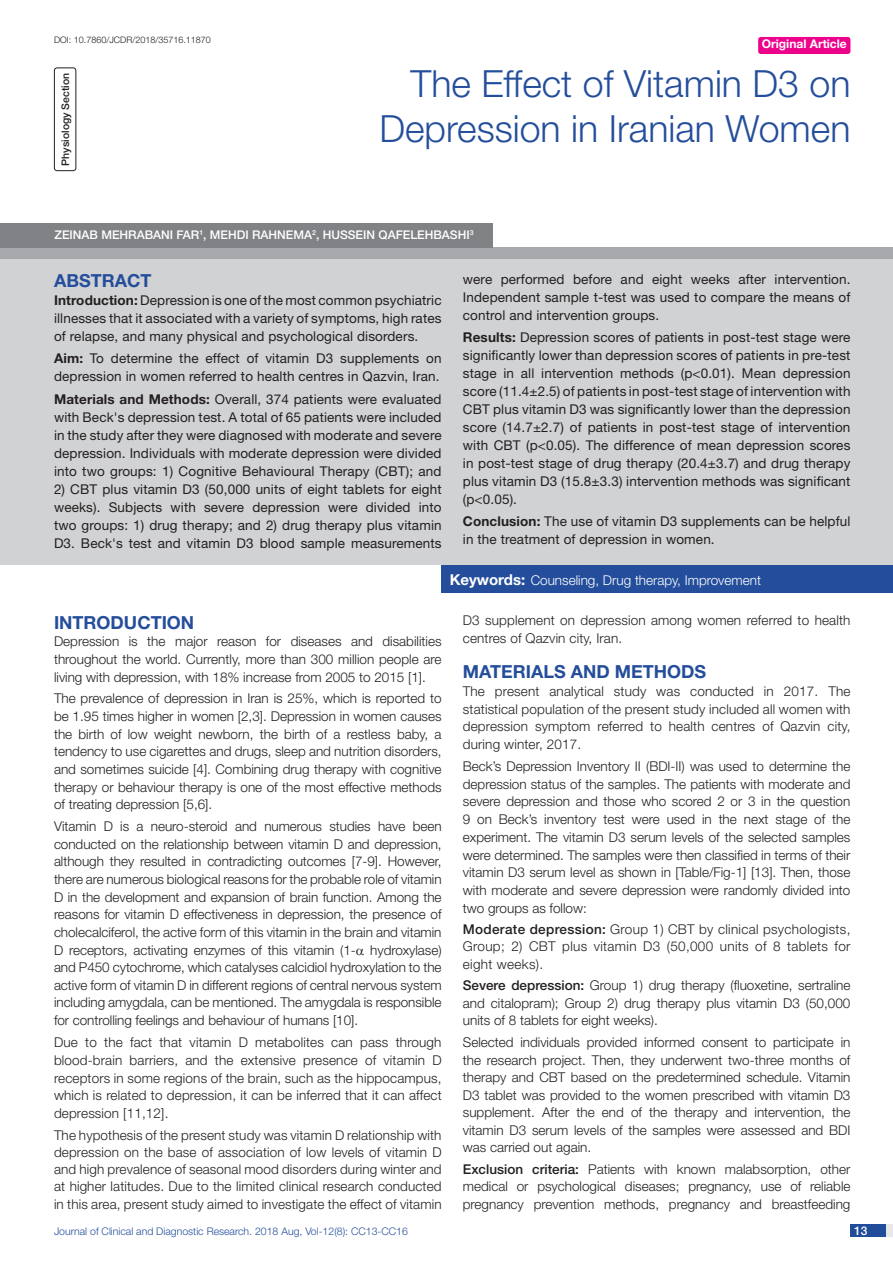
<style>
.page{position:relative;width:893px;height:1263px;background:#fff}
.page>*{position:absolute;margin:0;border:0;box-sizing:border-box;transform-origin:0 0}
.t1{font:300 37.5px/45px "Helvetica Neue";color:#244e9b;text-align:right}
.Heading{font:700 18px "Helvetica Neue";color:#244e9b}
.Abstract_head{font:700 18px "Helvetica Neue";color:#244e9b}
.Body_text{font:300 13.5px/17.7px "Helvetica Neue";color:#231f20;text-align:justify}
.Abstract_Text{font:13.5px/18px "Helvetica Neue";letter-spacing:.01em;color:#231f20;text-align:justify}
.Key_words{font:300 13.5px "Helvetica Neue";color:#fff}
.Author{font:500 12px "Helvetica Neue";color:#fff}
.t2{font:700 12px "Helvetica Neue";color:#fff}
.t3{font:300 10.5px "Helvetica Neue";color:#244e9b}
.section{font:500 10.5px "Helvetica Neue";color:#231f20}
.DOI{font:300 9px "Helvetica Neue";color:#231f20}
.s1{font-weight:700}
.s2{font-weight:700;font-size:15px}
.s3{font-weight:500}
</style>
<div class="page">
<div style="left:850px;top:1224px;width:43px;height:13px;background:#e6e7e9"></div>
<div style="left:850px;top:1224px;width:35px;height:13px;background:#214c99"></div>
<div style="left:758px;top:37px;width:92px;height:17px;background:#ed028c;border-radius:3px"></div>
<div style="left:54px;top:68px;width:22px;height:103px;border:1px solid #231f20;border-radius:3px"></div>
<div style="left:0;top:247px;width:893px;height:12px;background:#a8a9ad"></div>
<div style="left:0;top:223px;width:492px;height:24px;background:#808285"></div>
<div style="left:0;top:259px;width:893px;height:306px;background:#d1d2d4"></div>
<div style="left:442px;top:565px;width:451px;height:28px;background:#244e9b"></div>
<p class="DOI" style="left:54px;top:35px;width:158px">DOI: 10.7860/JCDR/2018/35716.11870</p>
<p class="t2" style="left:762px;top:37px;width:87px">Original Article</p>
<p class="section" style="left:59px;top:166px;width:94px;rotate:-90deg">Physiology Section</p>
<p class="t1" style="left:379px;top:60px;width:472px">The Effect of Vitamin D3 on<br>Depression in Iranian Women</p>
<p class="Author" style="left:54px;top:228px;width:295px">Zeinab Mehrabani Far<sup>1</sup>, Mehdi Rahnema<sup>2</sup>, Husse</p>
<p class="Author" style="left:363px;top:228px;width:112px">in Qafelehbashi<sup>3</sup></p>
<p class="Abstract_head" style="left:54px;top:270px;width:99px">ABSTRACT</p>
<p class="Abstract_Text" style="left:54px;top:291px;width:389px"><span class="s1">Introduction:</span> Depression is one of the most common psychiatric illnesses that it associated with a variety of symptoms, high rates of relapse, and many physical and psychological disorders.</p>
<p class="Abstract_Text" style="left:54px;top:349px;width:389px"><span class="s1">Aim:</span> To determine the effect of vitamin D3 supplements on depression in women referred to health centres in Qazvin, Iran.</p>
<p class="Abstract_Text" style="left:54px;top:390px;width:389px"><span class="s1">Materials and Methods:</span> Overall, 374 patients were evaluated with Beck's depression test. A total of 65 patients were included in the study after they were diagnosed with moderate and severe depression. Individuals with moderate depression were divided into two groups: 1) Cognitive Behavioural Therapy (CBT); and</p>
<p class="Abstract_Text" style="left:54px;top:480px;width:389px">2) CBT plus vitamin D3 (50,000 units of eight tablets for eight weeks). Subjects with severe depression were divided into two groups: 1) drug therapy; and 2) drug therapy plus vitamin D3. Beck's test and vitamin D3 blood sample measurements</p>
<p class="Abstract_Text" style="left:463px;top:270px;width:389px">were performed before and eight weeks after intervention.<br>Independent sample t-test was used to compare the means of control and intervention groups.</p>
<p class="Abstract_Text" style="left:463px;top:328px;width:389px"><span class="s1">Results:</span> Depression scores of patients in post-test stage were significantly lower than depression scores of patients in pre-test stage in all intervention methods (p&lt;0.01). Mean depression score (11.4±2.5) of patients in post-test stage of intervention with CBT plus vitamin D3 was significantly lower than the depression score (14.7±2.7) of patients in post-test stage of intervention with CBT (p&lt;0.05). The difference of mean depression scores in post-test stage of drug therapy (20.4±3.7) and drug therapy plus vitamin D3 (15.8±3.3) intervention methods was significant (p&lt;0.05).</p>
<p class="Abstract_Text" style="left:463px;top:512px;width:389px"><span class="s1">Conclusion:</span> The use of vitamin D3 supplements can be helpful in the treatment of depression in women.</p>
<p class="Key_words" style="left:450px;top:572px;width:313px"><span class="s2">Keywords:</span> Counseling, Drug therapy, Improvement</p>
<p class="Heading" style="left:54px;top:611px;width:142px">INTRODUCTION</p>
<p class="Body_text" style="left:54px;top:632px;width:389px">Depression is the major reason for diseases and disabilities throughout the world. Currently, more than 300 million people are living with depression, with 18% increase from 2005 to 2015 [1].</p>
<p class="Body_text" style="left:54px;top:689px;width:389px">The prevalence of depression in Iran is 25%, which is reported to be 1.95 times higher in women [2,3]. Depression in women causes the birth of low weight newborn, the birth of a restless baby, a tendency to use cigarettes and drugs, sleep and nutrition disorders, and sometimes suicide [4]. Combining drug therapy with cognitive therapy or behaviour therapy is one of the most effective methods of treating depression [5,6].</p>
<p class="Body_text" style="left:54px;top:817px;width:389px">Vitamin D is a neuro-steroid and numerous studies have been conducted on the relationship between vitamin D and depression, although they resulted in contradicting outcomes [7-9]. However, there are numerous biological reasons for the probable role of vitamin D in the development and expansion of brain function. Among the reasons for vitamin D effectiveness in depression, the presence of cholecalciferol, the active form of this vitamin in the brain and vitamin D receptors, activating enzymes of this vitamin (1- hydroxylase) and P450 cytochrome, which catalyses calcidiol hydroxylation to the active form of vitamin D in different regions of central nervous system including amygdala, can be mentioned. The amygdala is responsible for controlling feelings and behaviour of humans [10].</p>
<p class="Body_text" style="left:54px;top:1033px;width:389px">Due to the fact that vitamin D metabolites can pass through blood-brain barriers, and the extensive presence of vitamin D receptors in some regions of the brain, such as the hippocampus, which is related to depression, it can be inferred that it can affect depression [11,12].</p>
<p class="Body_text" style="left:54px;top:1126px;width:389px;line-height:17.2px">The hypothesis of the present study was vitamin D relationship with depression on the base of association of low levels of vitamin D and high prevalence of seasonal mood disorders during winter and at higher latitudes. Due to the limited clinical research conducted in this area, present study aimed to investigate the effect of vitamin</p>
<p class="Body_text" style="left:463px;top:611px;width:389px;line-height:17.2px">D3 supplement on depression among women referred to health centres of Qazvin city, Iran.</p>
<p class="Heading" style="left:463px;top:661px;width:245px">MATERIALS AND METHODS</p>
<p class="Body_text" style="left:463px;top:682px;width:389px">The present analytical study was conducted in 2017. The statistical population of the present study included all women with depression symptom referred to health centres of Qazvin city, during winter, 2017.</p>
<p class="Body_text" style="left:463px;top:757px;width:389px">Beck’s Depression Inventory II (BDI-II) was used to determine the depression status of the samples. The patients with moderate and severe depression and those who scored 2 or 3 in the question 9 on Beck’s inventory test were used in the next stage of the experiment. The vitamin D3 serum levels of the selected samples were determined. The samples were then classified in terms of their vitamin D3 serum level as shown in [Table/Fig-1] [13]. Then, those with moderate and severe depression were randomly divided into two groups as follow:</p>
<p class="Body_text" style="left:463px;top:920px;width:389px;line-height:17.2px"><span class="s3">Moderate depression:</span> Group 1) CBT by clinical psychologists, Group; 2) CBT plus vitamin D3 (50,000 units of 8 tablets for eight weeks).</p>
<p class="Body_text" style="left:463px;top:976px;width:389px"><span class="s3">Severe depression:</span> Group 1) drug therapy (fluoxetine, sertraline and citalopram); Group 2) drug therapy plus vitamin D3 (50,000 units of 8 tablets for eight weeks).</p>
<p class="Body_text" style="left:463px;top:1033px;width:389px">Selected individuals provided informed consent to participate in the research project. Then, they underwent two-three months of therapy and CBT based on the predetermined schedule. Vitamin D3 tablet was provided to the women prescribed with vitamin D3 supplement. After the end of the therapy and intervention, the vitamin D3 serum levels of the samples were assessed and BDI was carried out again.</p>
<p class="Body_text" style="left:463px;top:1160px;width:389px"><span class="s3">Exclusion criteria:</span> Patients with known malabsorption, other medical or psychological diseases; pregnancy, use of reliable pregnancy prevention methods, pregnancy and breastfeeding</p>
<p class="t3" style="left:54px;top:1225px;width:355px">Journal of Clinical and Diagnostic Research. 2018 Aug, Vol-12(8): CC13-CC16</p>
<p class="Author" style="left:854px;top:1223px;width:15px">13</p>
</div>
